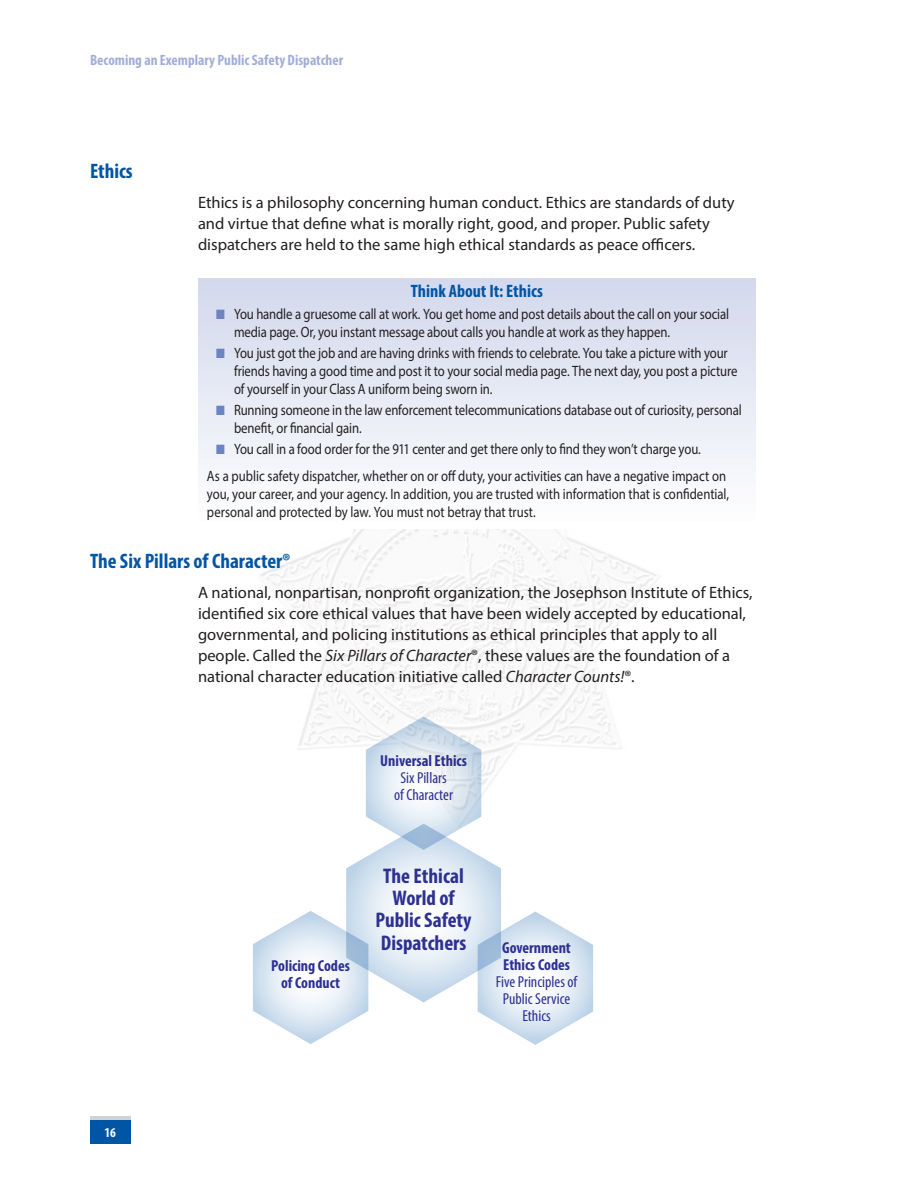
<style>
.page{position:relative;width:918px;height:1188px;background:#fff}
.page>*{position:absolute;margin:0;border:0;box-sizing:border-box;transform-origin:0 0}
.t1{font:700 condensed 21.3px/22.4px "Myriad Pro";color:#2e3092;text-align:center}
.t2{font:700 condensed 21px "Myriad Pro";color:#0155a5}
.t3{font:700 condensed 18px "Myriad Pro";color:#0155a5}
.t4{font:16.5px/21px "Myriad Pro";color:#231f20}
.t5{font:700 condensed 15.9px/17px "Myriad Pro";color:#2e3092;text-align:center}
.t6{font:condensed 15.9px/17px "Myriad Pro";color:#2e3092;text-align:center}
.t7{font:15px/18px "Myriad Pro";letter-spacing:-.01em;color:#231f20;scale:.85 1}
.t8{font:700 condensed 15px "Myriad Pro";color:#a2aed7}
.t9{font:700 condensed 13.5px "Myriad Pro";color:#fff}
.s1{font-style:italic}
</style>
<div class="page">
<div style="left:90px;top:1116px;width:40px;height:18px;background:#d1d2d4"></div>
<div style="left:90px;top:1120px;width:40px;height:24px;background:#0155a5"></div>
<img style="left:260px;top:529px;width:400px;height:220px">
<div style="left:198px;top:279px;width:558px;height:249px;background:linear-gradient(to bottom,#d2d8ec,#fff)"></div>
<svg style="left:253px;top:717px;width:340px;height:328px"></svg>
<svg style="left:216px;top:310px;width:8px;height:9px"></svg>
<svg style="left:216px;top:349px;width:8px;height:9px"></svg>
<svg style="left:216px;top:406px;width:8px;height:9px"></svg>
<svg style="left:216px;top:445px;width:8px;height:9px"></svg>
<p class="t8" style="left:90px;top:51px;width:255px">Becoming an Exemplary Public Safety Dispatcher</p>
<h2 class="t2" style="left:90px;top:158px;width:44px">Ethics</h2>
<p class="t4" style="left:198px;top:191px;width:538px">Ethics is a philosophy concerning human conduct. Ethics are standards of duty and virtue that define what is morally right, good, and proper. Public safety dispatchers are held to the same high ethical standards as peace officers.</p>
<p class="t3" style="left:411px;top:280px;width:134px">Think About It: Ethics</p>
<p class="t7" style="left:234px;top:305px;width:584px">You handle a gruesome call at work. You get home and post details about the call on your social media page. Or, you instant message about calls you handle at work as they happen.</p>
<p class="t7" style="left:234px;top:344px;width:594px">You just got the job and are having drinks with friends to celebrate. You take a picture with your friends having a good time and post it to your social media page. The next day, you post a picture of yourself in your Class A uniform being sworn in.</p>
<p class="t7" style="left:234px;top:401px;width:599px">Running someone in the law enforcement telecommunications database out of curiosity, personal benefit, or financial gain.</p>
<p class="t7" style="left:207px;top:436px;width:612px;line-height:27px;text-align:center">You call in a food order for the 911 center and get there only to find they won’t charge you.<br>As a public safety dispatcher, whether on or off duty, your activities can have a negative impact on</p>
<p class="t7" style="left:207px;top:485px;width:616px">you, your career, and your agency. In addition, you are trusted with information that is confidential, personal and protected by law. You must not betray that trust.</p>
<h2 class="t2" style="left:90px;top:548px;width:202px">The Six Pillars of Character®</h2>
<p class="t4" style="left:198px;top:582px;width:556px">A national, nonpartisan, nonprofit organization, the Josephson Institute of Ethics, identified six core ethical values that have been widely accepted by educational, governmental, and policing institutions as ethical principles that apply to all people. Called the <span class="s1">Six Pillars of Character</span>®, these values are the foundation of a national character education initiative called <span class="s1">Character Counts!</span>®.</p>
<p class="t9" style="left:104px;top:1124px;width:13px">16</p>
<p class="t5" style="left:271px;top:957px;width:80px">Policing Codes of Conduct</p>
<p class="t5" style="left:380px;top:752px;width:88px">Universal Ethics</p>
<p class="t6" style="left:394px;top:769px;width:60px">Six Pillars of Character</p>
<h1 class="t1" style="left:376px;top:864px;width:98px">The Ethical<br>World of<br>Public Safety<br>Dispatchers</h1>
<p class="t5" style="left:502px;top:939px;width:70px;text-align:left">Government<br>Ethics Codes</p>
<p class="t6" style="left:496px;top:973px;width:83px">Five Principles of<br>Public Service<br>Ethics</p>
</div>
